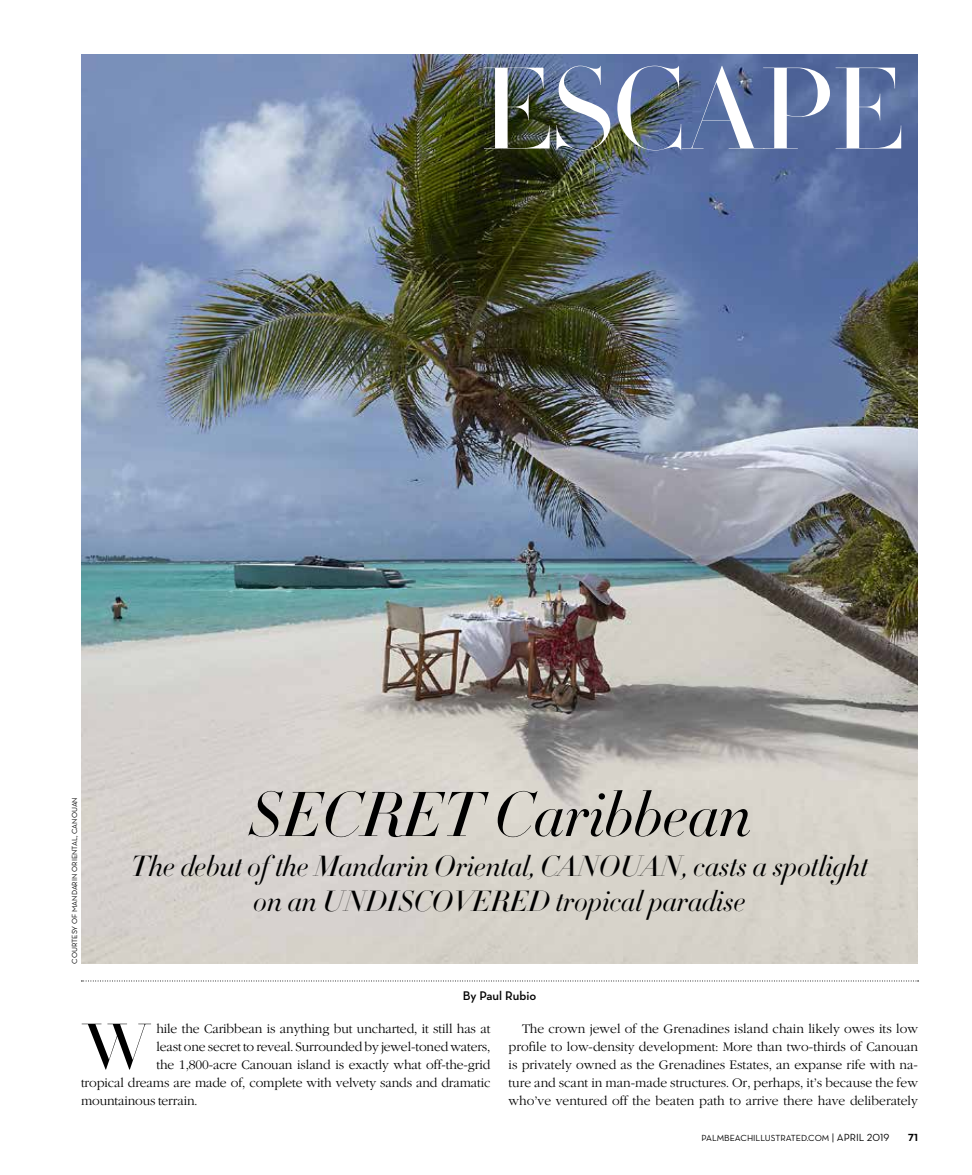
<style>
.page{position:relative;width:972px;height:1175px;background:#fff}
.page>*{position:absolute;margin:0;border:0;box-sizing:border-box;transform-origin:0 0}
.t1{font:300 114px "HTF Didot L96";letter-spacing:-.02em;color:#fff}
.t2{font:300 63.15px "HTF Didot L42";color:#000}
.t3{font:italic 300 62.1px "HTF Didot L42";color:#000}
.t4{font:italic 300 28.65px/35.1px "HTF Didot L42";color:#000;text-align:center}
.t5{font:12.75px/18px "Garamond Lgt";letter-spacing:-.01em;color:#000;text-align:justify}
.t6{font:600 12.75px "Neutra Text";letter-spacing:-.005em;color:#000}
.t7{font:10.5px "Neutra Text Bold Alt";color:#000}
.t8{font:9px "Neutra Text Book Alt";color:#000}
.t9{font:7.5px "Neutra Text";color:#000}
.s1{font-size:10.5px}
</style>
<div class="page">
<img style="left:81px;top:54px;width:837px;height:909px">
<svg style="left:81px;top:980px;width:838px;height:1px"></svg>
<h1 class="t1" style="left:480px;top:29px;width:426px">ESCAPE</h1>
<p class="t9" style="left:70px;top:963px;width:168px;rotate:-90deg">COURTESY OF MANDARIN ORIENTAL, CANOUAN</p>
<h3 class="t3" style="left:248px;top:769px;width:505px">SECRET Caribbean</h3>
<h3 class="t4" style="left:131px;top:847px;width:738px">The debut of the Mandarin Oriental, CANOUAN, casts a spotlight on an UNDISCOVERED tropical paradise</h3>
<p class="t6" style="left:463px;top:988px;width:75px">By Paul Rubio</p>
<p class="t5" style="left:156px;top:1021px;width:336px">hile the Caribbean is anything but uncharted, it still has at</p>
<p class="t5" style="left:156px;top:1039px;width:336px">least one secret to reveal. Surrounded by jewel-toned waters,</p>
<p class="t5" style="left:156px;top:1057px;width:336px">the 1,800-acre Canouan island is exactly what off-the-grid</p>
<p class="t5" style="left:81px;top:1075px;width:411px">tropical dreams are made of, complete with velvety sands and dramatic</p>
<p class="t5" style="left:81px;top:1093px;width:118px">mountainous terrain.</p>
<h2 class="t2" style="left:84px;top:1001px;width:65px">W</h2>
<p class="t5" style="left:508px;top:1021px;width:411px;text-indent:14px">The crown jewel of the Grenadines island chain likely owes its low profile to low-density development: More than two-thirds of Canouan is privately owned as the Grenadines Estates, an expanse rife with na&shy;ture and scant in man-made structures. Or, perhaps, it’s because the few who’ve ventured off the beaten path to arrive there have deliberately</p>
<p class="t8" style="left:701px;top:1132px;width:190px">PALMBEACHILLUSTRATED.COM <span class="s1">| APRIL 2019</span></p>
<p class="t7" style="left:908px;top:1130px;width:11px">71</p>
</div>
